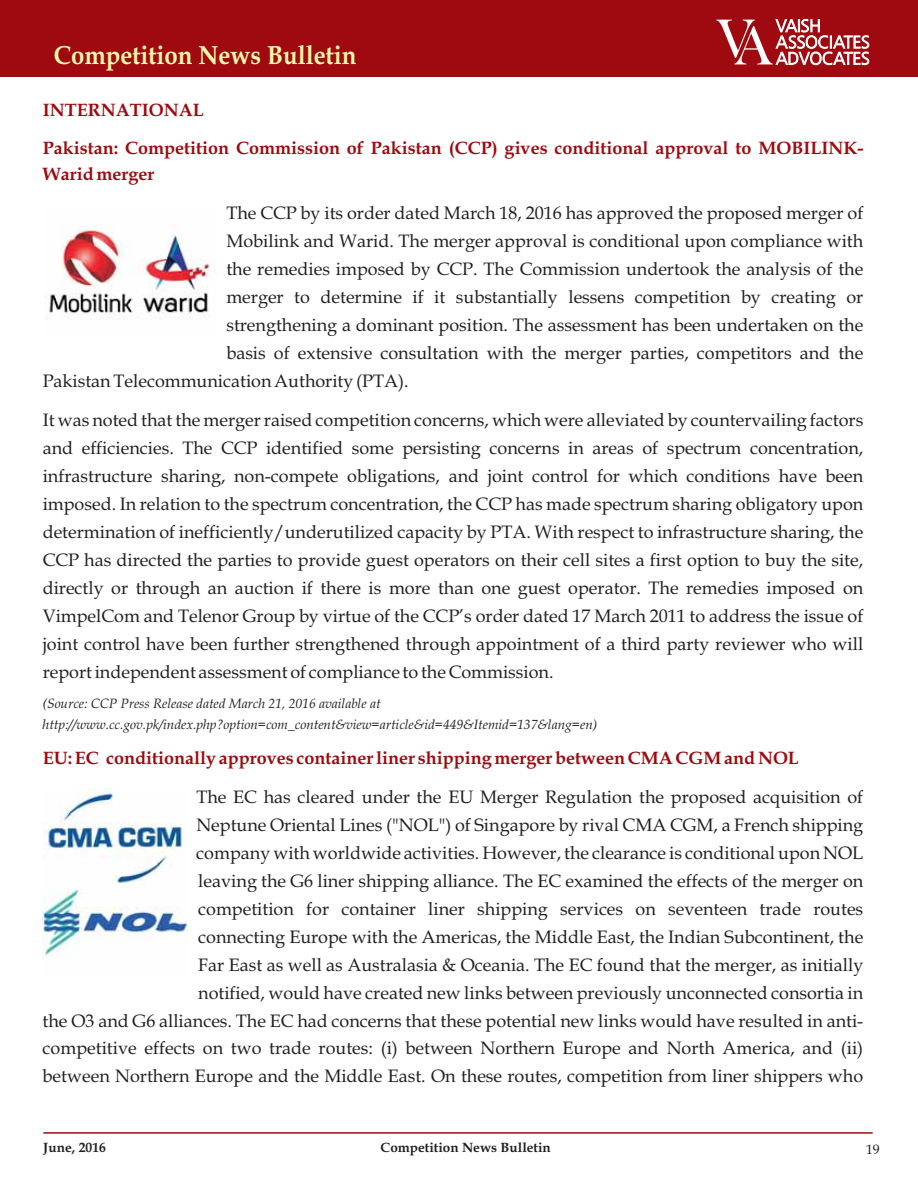
<style>
.page{position:relative;width:918px;height:1188px;background:#fff}
.page>*{position:absolute;margin:0;border:0;box-sizing:border-box;transform-origin:0 0}
.t1{font:700 26.25px "Book Antiqua";color:#fff9ae;scale:.91 1}
.t2{font:18px/27.9px "Book Antiqua";color:#231f20;text-align:justify}
.t3{font:700 18px/37.5px "Book Antiqua";color:#9e0a0f}
.t4{font:italic 13.5px/20.2px "Book Antiqua";color:#231f20}
.t5{font:700 13.5px "Book Antiqua";color:#231f20}
.t6{font:13.5px "Book Antiqua";color:#231f20}
</style>
<div class="page">
<div style="left:0;top:0;width:918px;height:77px;background:#9e0a0f"></div>
<hr style="left:43px;top:1132px;width:830px;height:2px;background:#9e0a0f">
<svg style="left:716px;top:19px;width:153px;height:46px"></svg>
<img style="left:45px;top:226px;width:171px;height:94px">
<img style="left:43px;top:789px;width:140px;height:98px">
<img style="left:43px;top:889px;width:145px;height:68px">
<h1 class="t1" style="left:54px;top:45px;width:334px">Competition News Bulletin</h1>
<p class="t3" style="left:43px;top:93px;width:822px">INTERNATIONAL<br>Pakistan: Competition Commission of Pakistan (CCP) gives conditional approval to MOBILINK-</p>
<p class="t3" style="left:43px;top:158px;width:113px">Warid merger</p>
<p class="t2" style="left:226px;top:201px;width:638px">The CCP by its order dated March 18, 2016 has approved the proposed merger of</p>
<p class="t2" style="left:226px;top:229px;width:638px">Mobilink and Warid. The merger approval is conditional upon compliance with</p>
<p class="t2" style="left:226px;top:257px;width:638px">the remedies imposed by CCP. The Commission undertook the analysis of the</p>
<p class="t2" style="left:226px;top:285px;width:638px">merger to determine if it substantially lessens competition by creating or</p>
<p class="t2" style="left:226px;top:313px;width:638px">strengthening a dominant position. The assessment has been undertaken on the</p>
<p class="t2" style="left:226px;top:341px;width:638px">basis of extensive consultation with the merger parties, competitors and the</p>
<p class="t2" style="left:43px;top:369px;width:367px">Pakistan Telecommunication Authority (PTA).</p>
<p class="t2" style="left:43px;top:408px;width:822px">It was noted that the merger raised competition concerns, which were alleviated by countervailing factors and efficiencies. The CCP identified some persisting concerns in areas of spectrum concentration, infrastructure sharing, non-compete obligations, and joint control for which conditions have been imposed. In relation to the spectrum concentration, the CCP has made spectrum sharing obligatory upon determination of inefficiently/underutilized capacity by PTA. With respect to infrastructure sharing, the CCP has directed the parties to provide guest operators on their cell sites a first option to buy the site, directly or through an auction if there is more than one guest operator. The remedies imposed on VimpelCom and Telenor Group by virtue of the CCP’s order dated 17 March 2011 to address the issue of joint control have been further strengthened through appointment of a third party reviewer who will report independent assessment of compliance to the Commission.</p>
<p class="t4" style="left:43px;top:695px;width:556px">(Source: CCP Press Release dated March 21, 2016 available at http://www.cc.gov.pk/index.php?option=com_content&amp;view=article&amp;id=449&amp;Itemid=137&amp;lang=en)</p>
<p class="t3" style="left:43px;top:741px;width:758px">EU: EC conditionally approves container liner shipping merger between CMA CGM and NOL</p>
<p class="t2" style="left:43px;top:785px;width:822px;text-align:right">The EC has cleared under the EU Merger Regulation the proposed acquisition of<br>Neptune Oriental Lines ("NOL") of Singapore by rival CMA CGM, a French shipping<br>company with worldwide activities. However, the clearance is conditional upon NOL<br>leaving the G6 liner shipping alliance. The EC examined the effects of the merger on<br>competition for container liner shipping services on seventeen trade routes<br>connecting Europe with the Americas, the Middle East, the Indian Subcontinent, the<br>Far East as well as Australasia &amp; Oceania. The EC found that the merger, as initially<br>notified, would have created new links between previously unconnected consortia in<br>the O3 and G6 alliances. The EC had concerns that these potential new links would have resulted in anti&shy;competitive effects on two trade routes: (i) between Northern Europe and North America, and (ii) between Northern Europe and the Middle East. On these routes, competition from liner shippers who</p>
<p class="t5" style="left:43px;top:1142px;width:64px">June, 2016</p>
<p class="t5" style="left:381px;top:1142px;width:172px">Competition News Bulletin</p>
<p class="t6" style="left:866px;top:1145px;width:15px">19</p>
</div>
